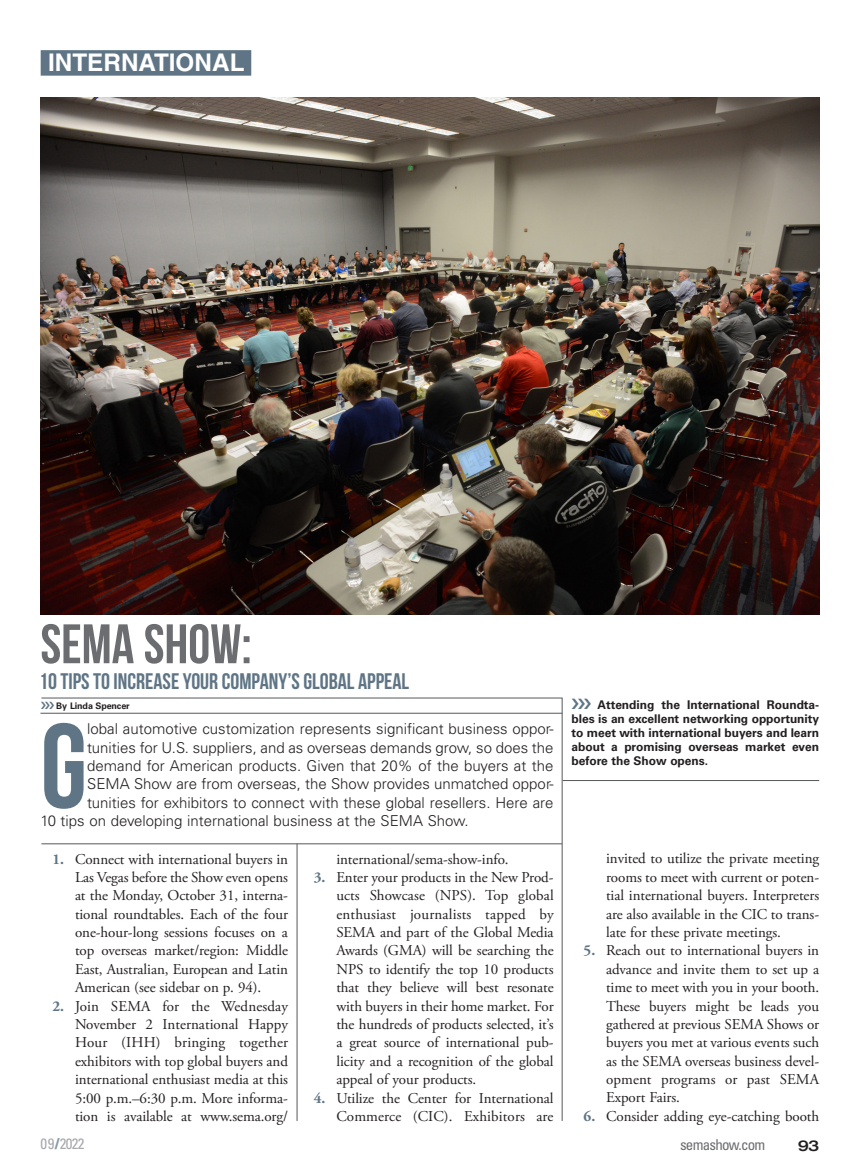
<style>
.page{position:relative;width:864px;height:1175px;background:#fff}
.page>*{position:absolute;margin:0;border:0;box-sizing:border-box;transform-origin:0 0}
.Drop_Cap_5_lines{font:120px "Bebas Neue";color:#5f7585}
.t1{font:55.5px "Bebas Neue";color:#6c6d70}
.Department_Header{font:700 24.3px "Helvetica LT Std";color:#fff}
.Deck{font:22.5px "Bebas Neue";color:#5f7585}
.t2{font:15px/18.3px "Adobe Garamond Pro";letter-spacing:-.005em;color:#231f20;text-align:justify}
.Drop_Cap_5_lines-2{font:300 15px "Univers LT Std";color:#231f20}
.t3{font:condensed 15px "Univers LT Std";letter-spacing:-.05em;color:#6c6d70}
.t4{font:condensed 15px "Univers LT Std";letter-spacing:-.05em;color:#a8a9ad}
.t5{font:500 expanded 15px "Helvetica Neue LT Std";color:#231f20}
.Captions{font:700 12px/13.8px "Univers LT Std";letter-spacing:-.005em;color:#231f20;text-align:justify}
.Byline{font:700 9px "Univers LT Std";letter-spacing:-.015em;color:#231f20}
.s1{font-weight:700;color:#5f7585}
.s2{font-weight:900;font-stretch:normal;color:#8698a7}
</style>
<div class="page">
<div style="left:41px;top:50px;width:210px;height:26px;background:#5f7585"></div>
<img style="left:40px;top:97px;width:779px;height:517px">
<hr style="left:40px;top:713px;width:522px;height:1px;background:#57585a">
<hr style="left:41px;top:697px;width:521px;height:1px;background:#57585a">
<hr style="left:562px;top:698px;width:1px;height:422px;background:#57585a">
<hr style="left:41px;top:843px;width:521px;height:1px;background:#57585a">
<hr style="left:297px;top:843px;width:1px;height:277px;background:#57585a">
<hr style="left:563px;top:780px;width:256px;height:1px;background:#57585a">
<p class="Department_Header" style="left:48px;top:48px;width:198px">INTERNATIONAL</p>
<p class="t1" style="left:40px;top:613px;width:213px">SEMA SHOW:</p>
<p class="Deck" style="left:39px;top:669px;width:372px">10 TIPS TO INCREASE YOUR COMPANY’S GLOBAL APPEAL</p>
<p class="Byline" style="left:56px;top:701px;width:75px">By Linda Spencer</p>
<p class="Drop_Cap_5_lines" style="left:40px;top:700px;width:48px">G</p>
<p class="Drop_Cap_5_lines-2" style="left:87px;top:720px;width:468px">lobal automotive customization represents significant business oppor-</p>
<p class="Drop_Cap_5_lines-2" style="left:87px;top:738px;width:468px">tunities for U.S. suppliers, and as overseas demands grow, so does the</p>
<p class="Drop_Cap_5_lines-2" style="left:87px;top:756px;width:468px">demand for American products. Given that 20% of the buyers at the</p>
<p class="Drop_Cap_5_lines-2" style="left:87px;top:775px;width:468px">SEMA Show are from overseas, the Show provides unmatched oppor-</p>
<p class="Drop_Cap_5_lines-2" style="left:87px;top:793px;width:468px">tunities for exhibitors to connect with these global resellers. Here are</p>
<p class="Drop_Cap_5_lines-2" style="left:40px;top:812px;width:430px">10 tips on developing international business at the SEMA Show.</p>
<p class="t2" style="left:75px;top:850px;width:215px;text-indent:-22px"><span class="s1">1.</span> Connect with international buyers in Las Vegas before the Show even opens at the Monday, October 31, interna&shy;tional roundtables. Each of the four one-hour-long sessions focuses on a top overseas market/region: Middle East, Australian, European and Latin American (see sidebar on p. 94).</p>
<p class="t2" style="left:75px;top:997px;width:215px;text-indent:-22px"><span class="s1">2.</span> Join SEMA for the Wednesday November 2 International Happy Hour (IHH) bringing together exhibitors with top global buyers and international enthusiast media at this 5:00 p.m.–6:30 p.m. More informa&shy;tion is available at www.sema.org/</p>
<p class="t2" style="left:336px;top:850px;width:174px">international/sema-show-info.</p>
<p class="t2" style="left:336px;top:868px;width:219px;text-indent:-22px"><span class="s1">3.</span> Enter your products in the New Prod&shy;ucts Showcase (NPS). Top global enthusiast journalists tapped by SEMA and part of the Global Media Awards (GMA) will be searching the NPS to identify the top 10 products that they believe will best resonate with buyers in their home market. For the hundreds of products selected, it’s a great source of international pub&shy;licity and a recognition of the global appeal of your products.</p>
<p class="t2" style="left:314px;top:1089px;width:241px;text-align:right"><span class="s1">4.</span> Utilize the Center for International<br>Commerce (CIC). Exhibitors are</p>
<p class="Captions" style="left:572px;top:698px;width:249px;text-indent:26px">Attending the International Roundta&shy;bles is an excellent networking opportunity to meet with international buyers and learn about a promising overseas market even before the Show opens.</p>
<p class="t2" style="left:606px;top:850px;width:215px">invited to utilize the private meeting rooms to meet with current or poten&shy;tial international buyers. Interpreters are also available in the CIC to trans&shy;late for these private meetings.</p>
<p class="t2" style="left:606px;top:942px;width:215px;text-indent:-22px"><span class="s1">5.</span> Reach out to international buyers in advance and invite them to set up a time to meet with you in your booth.<br>These buyers might be leads you gathered at previous SEMA Shows or buyers you met at various events such as the SEMA overseas business devel&shy;opment programs or past SEMA Export Fairs.</p>
<p class="t2" style="left:584px;top:1107px;width:237px"><span class="s1">6.</span> Consider adding eye-catching booth</p>
<p class="t4" style="left:40px;top:1134px;width:45px">09<span class="s2">/</span>2022</p>
<p class="t3" style="left:680px;top:1135px;width:87px">semashow.com</p>
<p class="t5" style="left:798px;top:1135px;width:23px">93</p>
</div>
